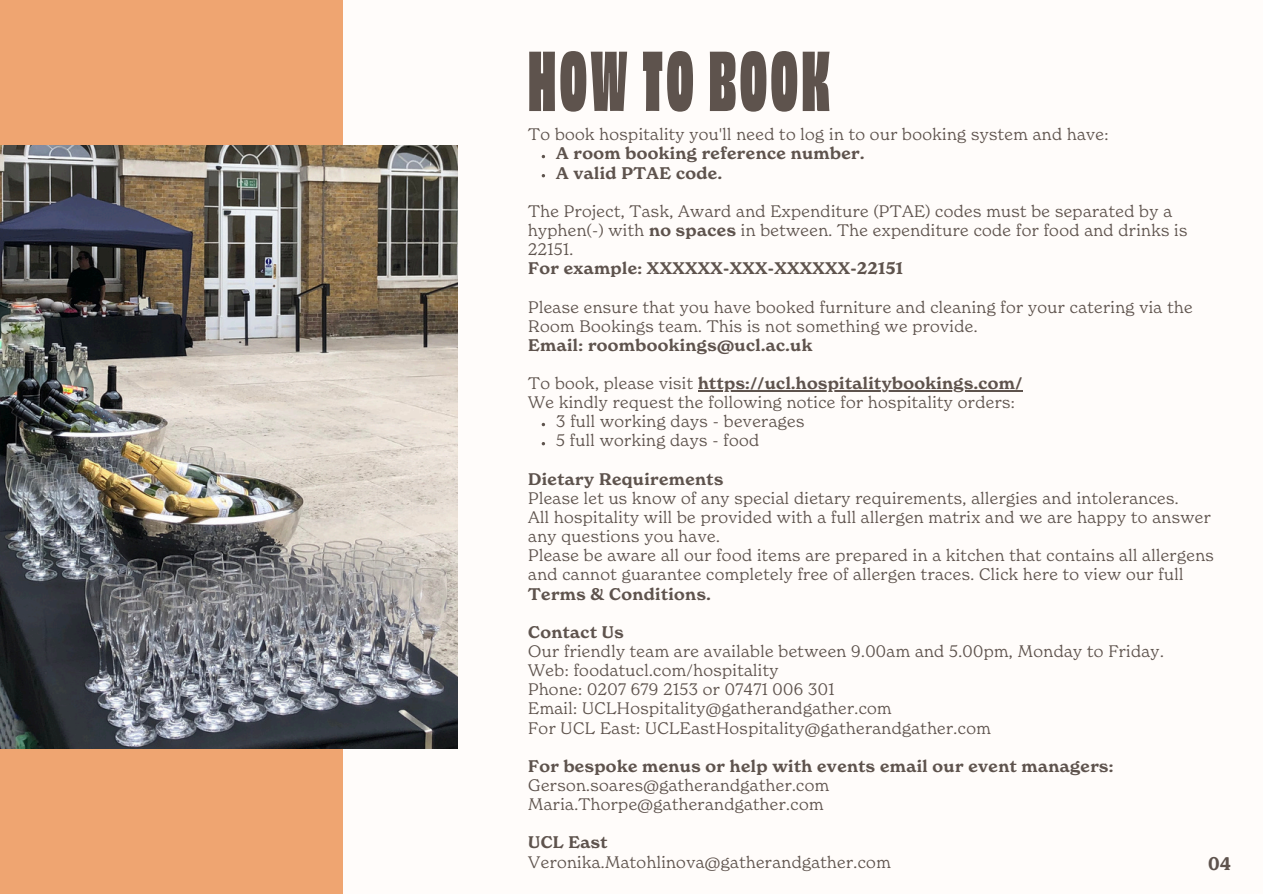
<style>
.page{position:relative;width:1263px;height:894px;background:#fff}
.page>*{position:absolute;margin:0;border:0;box-sizing:border-box;transform-origin:0 0}
.t1{font:79.05px "Obviously Cond Super";letter-spacing:.05em;color:#5e534d}
.t2{font:600 18px "New Spirit";color:#5e534d}
.t3{font:300 16.5px/19.2px "New Spirit";letter-spacing:.025em;color:#5e534d}
.t4{font:600 16.5px "New Spirit";letter-spacing:.025em;color:#5e534d}
.s1{font-weight:600}
.s2{font-weight:300}
</style>
<div class="page">
<div style="left:0;top:0;width:1263px;height:893px;background:#fffcfa"></div>
<div style="left:0;top:0;width:342px;height:893px;background:#efa571"></div>
<img style="left:0;top:145px;width:458px;height:603px">
<hr style="left:698px;top:390px;width:324px;height:1px;background:#5e534d">
<p class="t1" style="left:528px;top:50px;width:303px">HOW TO BOOK</p>
<p class="t3" style="left:528px;top:126px;width:582px">To book hospitality you'll need to log in to our booking system and have:</p>
<p class="t4" style="left:556px;top:146px;width:310px">A room booking reference number.</p>
<p class="t4" style="left:556px;top:166px;width:167px">A valid PTAE code.</p>
<p class="t3" style="left:528px;top:202px;width:661px">The Project, Task, Award and Expenditure (PTAE) codes must be separated by a hyphen(-) with <span class="s1">no spaces</span> in between. The expenditure code for food and drinks is<br>22151.</p>
<p class="t4" style="left:528px;top:261px;width:376px">For example: XXXXXX-XXX-XXXXXX-22151</p>
<p class="t3" style="left:528px;top:298px;width:666px">Please ensure that you have booked furniture and cleaning for your catering via the<br>Room Bookings team. This is not something we provide.</p>
<p class="t4" style="left:528px;top:338px;width:286px">Email: roombookings@ucl.ac.uk</p>
<p class="t4" style="left:528px;top:376px;width:495px"><span class="s2">To book, please visit</span> https://ucl.hospitalitybookings.com/</p>
<p class="t3" style="left:528px;top:394px;width:488px">We kindly request the following notice for hospitality orders:</p>
<p class="t3" style="left:556px;top:413px;width:250px">3 full working days - beverages</p>
<p class="t3" style="left:556px;top:432px;width:204px">5 full working days - food</p>
<p class="t4" style="left:528px;top:472px;width:197px">Dietary Requirements</p>
<p class="t3" style="left:528px;top:489px;width:652px">Please let us know of any special dietary requirements, allergies and intolerances.</p>
<p class="t3" style="left:528px;top:508px;width:684px">All hospitality will be provided with a full allergen matrix and we are happy to answer any questions you have.</p>
<p class="t3" style="left:528px;top:547px;width:687px">Please be aware all our food items are prepared in a kitchen that contains all allergens and cannot guarantee completely free of allergen traces. Click here to view our full<br><span class="s1">Terms &amp; Conditions.</span></p>
<p class="t4" style="left:528px;top:625px;width:97px">Contact Us</p>
<p class="t3" style="left:528px;top:642px;width:637px">Our friendly team are available between 9.00am and 5.00pm, Monday to Friday.</p>
<p class="t3" style="left:528px;top:661px;width:252px">Web: foodatucl.com/hospitality</p>
<p class="t3" style="left:528px;top:681px;width:308px">Phone: 0207 679 2153 or 07471 006 301</p>
<p class="t3" style="left:528px;top:700px;width:365px">Email: UCLHospitality@gatherandgather.com</p>
<p class="t3" style="left:528px;top:719px;width:464px">For UCL East: UCLEastHospitality@gatherandgather.com</p>
<p class="t4" style="left:528px;top:758px;width:587px">For bespoke menus or help with events email our event managers:</p>
<p class="t3" style="left:528px;top:776px;width:302px">Gerson.soares@gatherandgather.com</p>
<p class="t3" style="left:528px;top:795px;width:297px">Maria.Thorpe@gatherandgather.com</p>
<p class="t4" style="left:528px;top:835px;width:81px">UCL East</p>
<p class="t3" style="left:528px;top:853px;width:364px">Veronika.Matohlinova@gatherandgather.com</p>
<p class="t2" style="left:1208px;top:856px;width:24px">04</p>
</div>
